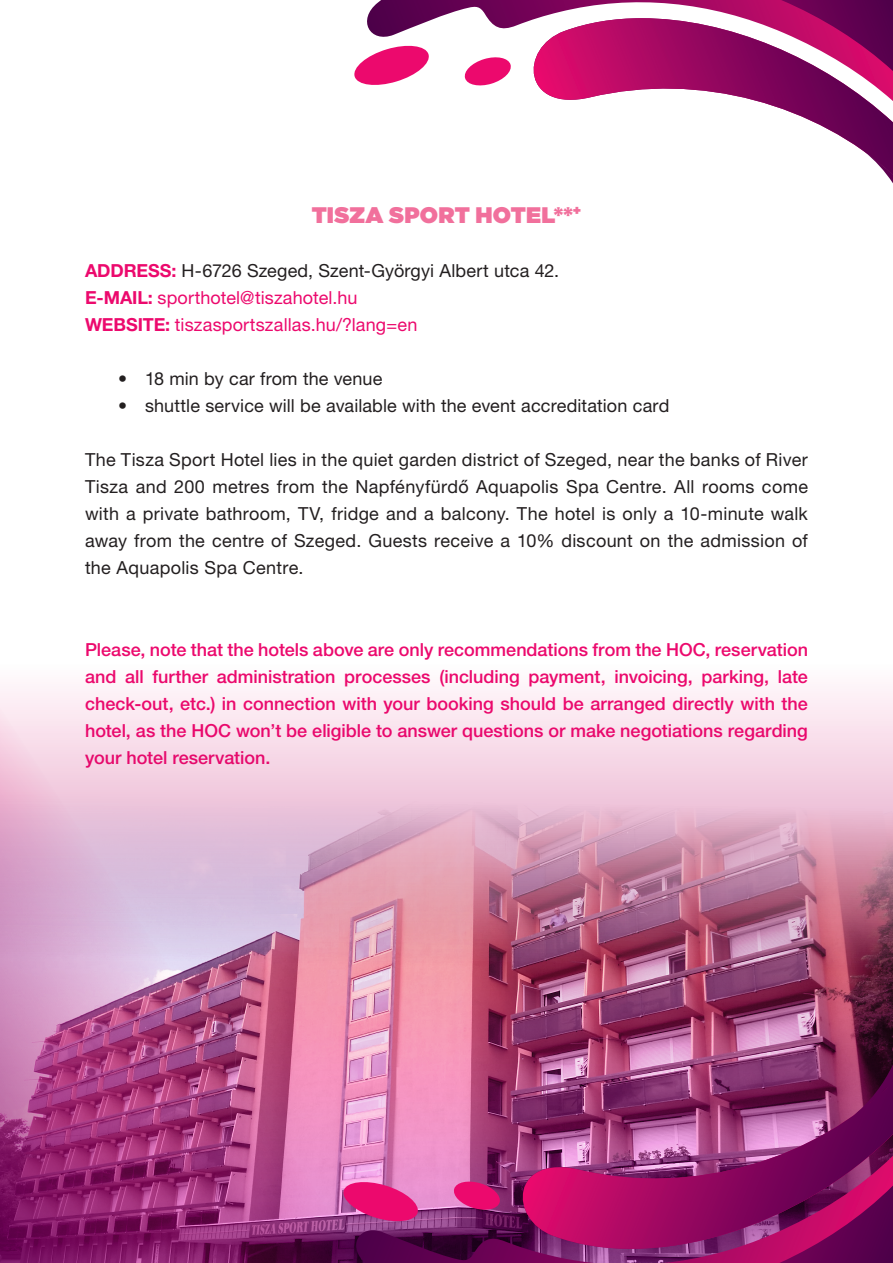
<style>
.page{position:relative;width:893px;height:1263px;background:#fff}
.page>*{position:absolute;margin:0;border:0;box-sizing:border-box;transform-origin:0 0}
.kenyer{font:900 22.5px "Gotham";letter-spacing:.01em;color:#f1709c}
.t1{font:18px/27px "Helvetica Neue LT Pro";letter-spacing:.01em;color:#231f20;text-align:justify}
.t2{font:500 18px/27px "Helvetica Neue LT Pro";color:#ec096d;text-align:justify}
.t3{font:18px "Helvetica Neue LT Pro";letter-spacing:.01em;color:#ec096d}
.s1{font-weight:700;color:#ec096d}
.s2{font-weight:700}
</style>
<div class="page">
<svg style="left:367px;top:0;width:414px;height:37px"></svg>
<svg style="left:518px;top:18px;width:375px;height:165px"></svg>
<svg style="left:781px;top:0;width:112px;height:71px"></svg>
<svg style="left:354px;top:45px;width:75px;height:40px"></svg>
<svg style="left:464px;top:57px;width:47px;height:29px"></svg>
<svg style="left:594px;top:686px;width:299px;height:106px"></svg>
<img style="left:594px;top:792px;width:299px;height:272px">
<svg style="left:594px;top:1064px;width:299px;height:199px"></svg>
<svg style="left:779px;top:1185px;width:114px;height:78px"></svg>
<img style="left:0;top:686px;width:594px;height:577px">
<p class="kenyer" style="left:312px;top:199px;width:271px">TISZA SPORT HOTEL**<sup>+</sup></p>
<p class="t1" style="left:85px;top:257px;width:476px"><span class="s1">ADDRESS:</span> H-6726 Szeged, Szent-Györgyi Albert utca 42.</p>
<p class="t3" style="left:85px;top:287px;width:274px"><span class="s2">E-MAIL:</span> sporthotel@tiszahotel.hu</p>
<p class="t3" style="left:85px;top:314px;width:334px"><span class="s2">WEBSITE:</span> tiszasportszallas.hu/?lang=en</p>
<p class="t1" style="left:118px;top:365px;width:266px">• 18 min by car from the venue</p>
<p class="t1" style="left:118px;top:392px;width:553px">• shuttle service will be available with the event accreditation card</p>
<p class="t1" style="left:85px;top:446px;width:724px">The Tisza Sport Hotel lies in the quiet garden district of Szeged, near the banks of River Tisza and 200 metres from the Napfényfürdő Aquapolis Spa Centre. All rooms come with a private bathroom, TV, fridge and a balcony. The hotel is only a 10-minute walk away from the centre of Szeged. Guests receive a 10% discount on the admission of the Aquapolis Spa Centre.</p>
<p class="t2" style="left:85px;top:636px;width:724px">Please, note that the hotels above are only recommendations from the HOC, reservation and all further administration processes (including payment, invoicing, parking, late check-out, etc.) in connection with your booking should be arranged directly with the hotel, as the HOC won’t be eligible to answer questions or make negotiations regarding your hotel reservation.</p>
</div>
